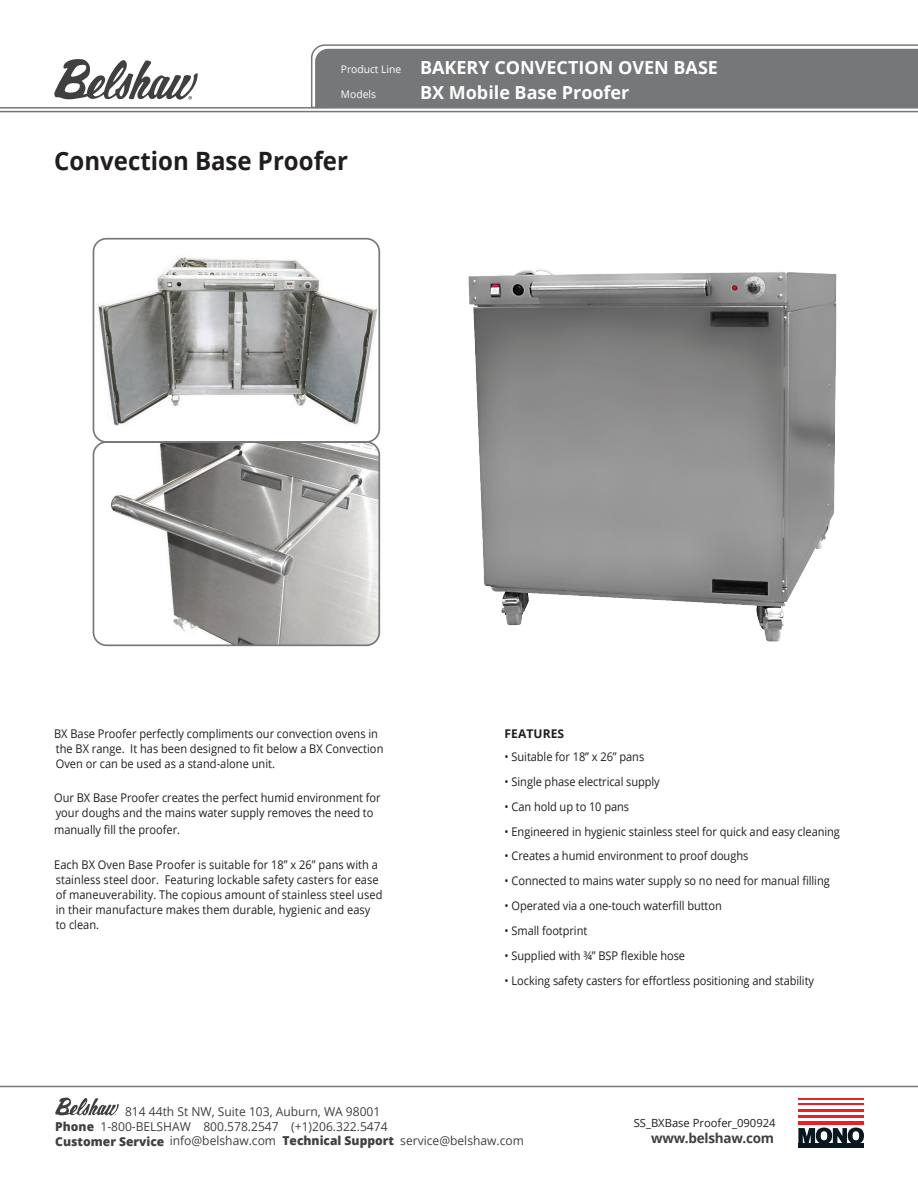
<style>
.page{position:relative;width:918px;height:1188px;background:#fff}
.page>*{position:absolute;margin:0;border:0;box-sizing:border-box;transform-origin:0 0}
.t1{font:700 25.2px "Open Sans";color:#211d1e;scale:.95 1}
.t2{font:700 18px/25.5px "Open Sans";color:#fff}
.t3{font:700 13.5px "Open Sans";letter-spacing:-.02em;color:#404041}
.t4{font:12.3px/14.9px "Open Sans";color:#404041}
.t5{font:12px/15px "Open Sans";letter-spacing:-.005em;color:#211d1e;scale:.92 1}
.t6{font:700 12px "Open Sans";letter-spacing:.01em;color:#211d1e}
.t7{font:11.25px "Open Sans";letter-spacing:-.005em;color:#211d1e}
.t8{font:10.5px "Open Sans";color:#fff}
.s1{font-weight:800}
</style>
<div class="page">
<hr style="left:0;top:111px;width:918px;height:1px;background:#767779">
<svg style="left:311px;top:44px;width:607px;height:63px;background:#7d7e80"></svg>
<svg style="left:55px;top:1097px;width:64px;height:19px"></svg>
<hr style="left:0;top:107px;width:918px;height:2px;background:#767779">
<hr style="left:0;top:1086px;width:918px;height:1px;background:#767779">
<svg style="left:54px;top:59px;width:144px;height:41px"></svg>
<hr style="left:798px;top:1099px;width:66px;height:1px;background:#ed1f26">
<hr style="left:798px;top:1104px;width:66px;height:1px;background:#ed1f26">
<hr style="left:798px;top:1109px;width:66px;height:2px;background:#ed1f26">
<hr style="left:798px;top:1115px;width:66px;height:3px;background:#ed1f26">
<hr style="left:798px;top:1121px;width:66px;height:3px;background:#ed1f26">
<svg style="left:798px;top:1128px;width:66px;height:15px"></svg>
<div style="left:798px;top:1143px;width:66px;height:5px;background:#081821"></div>
<img style="left:468px;top:270px;width:369px;height:372px">
<img style="left:94px;top:237px;width:285px;height:203px">
<img style="left:111px;top:444px;width:268px;height:201px">
<div style="left:93px;top:441px;width:287px;height:205px;border:2px solid #767779;border-radius:13px"></div>
<div style="left:93px;top:238px;width:287px;height:205px;border:2px solid #767779;border-radius:13px"></div>
<p class="t8" style="left:341px;top:62px;width:62px">Product Line</p>
<p class="t8" style="left:341px;top:87px;width:37px">Models</p>
<h1 class="t1" style="left:54px;top:143px;width:311px">Convection Base Proofer</h1>
<h2 class="t2" style="left:420px;top:54px;width:299px">BAKERY CONVECTION OVEN BASE<br>BX Mobile Base Proofer</h2>
<p class="t5" style="left:54px;top:726px;width:359px">BX Base Proofer perfectly compliments our convection ovens in the BX range. It has been designed to fit below a BX Convection<br>Oven or can be used as a stand-alone unit.</p>
<p class="t5" style="left:54px;top:790px;width:356px">Our BX Base Proofer creates the perfect humid environment for your doughs and the mains water supply removes the need to</p>
<p class="t5" style="left:54px;top:822px;width:139px">manually fill the proofer.</p>
<p class="t5" style="left:54px;top:856px;width:359px">Each BX Oven Base Proofer is suitable for 18” x 26” pans with a stainless steel door. Featuring lockable safety casters for ease of maneuverability. The copious amount of stainless steel used in their manufacture makes them durable, hygienic and easy<br>to clean.</p>
<p class="t6" style="left:505px;top:725px;width:61px">FEATURES</p>
<p class="t5" style="left:505px;top:749px;width:153px">• Suitable for 18” x 26” pans</p>
<p class="t5" style="left:505px;top:774px;width:170px">• Single phase electrical supply</p>
<p class="t5" style="left:505px;top:799px;width:137px">• Can hold up to 10 pans</p>
<p class="t5" style="left:505px;top:824px;width:366px">• Engineered in hygienic stainless steel for quick and easy cleaning</p>
<p class="t5" style="left:505px;top:848px;width:266px">• Creates a humid environment to proof doughs</p>
<p class="t5" style="left:505px;top:873px;width:355px">• Connected to mains water supply so no need for manual filling</p>
<p class="t5" style="left:505px;top:898px;width:238px">• Operated via a one-touch waterfill button</p>
<p class="t5" style="left:505px;top:923px;width:91px">• Small footprint</p>
<p class="t5" style="left:505px;top:948px;width:198px">• Supplied with ¾” BSP flexible hose</p>
<p class="t5" style="left:505px;top:973px;width:338px">• Locking safety casters for effortless positioning and stability</p>
<p class="t4" style="left:55px;top:1103px;width:470px;text-indent:70px">814 44th St NW, Suite 103, Auburn, WA 98001<br><span class="s1">Phone</span> 1-800-BELSHAW 800.578.2547 (+1)206.322.5474<br><span class="s1">Customer Service</span> info@belshaw.com <span class="s1">Technical Support</span> service@belshaw.com</p>
<p class="t7" style="left:634px;top:1116px;width:143px">SS_BXBase Proofer_090924</p>
<p class="t3" style="left:651px;top:1128px;width:125px">www.belshaw.com</p>
</div>
